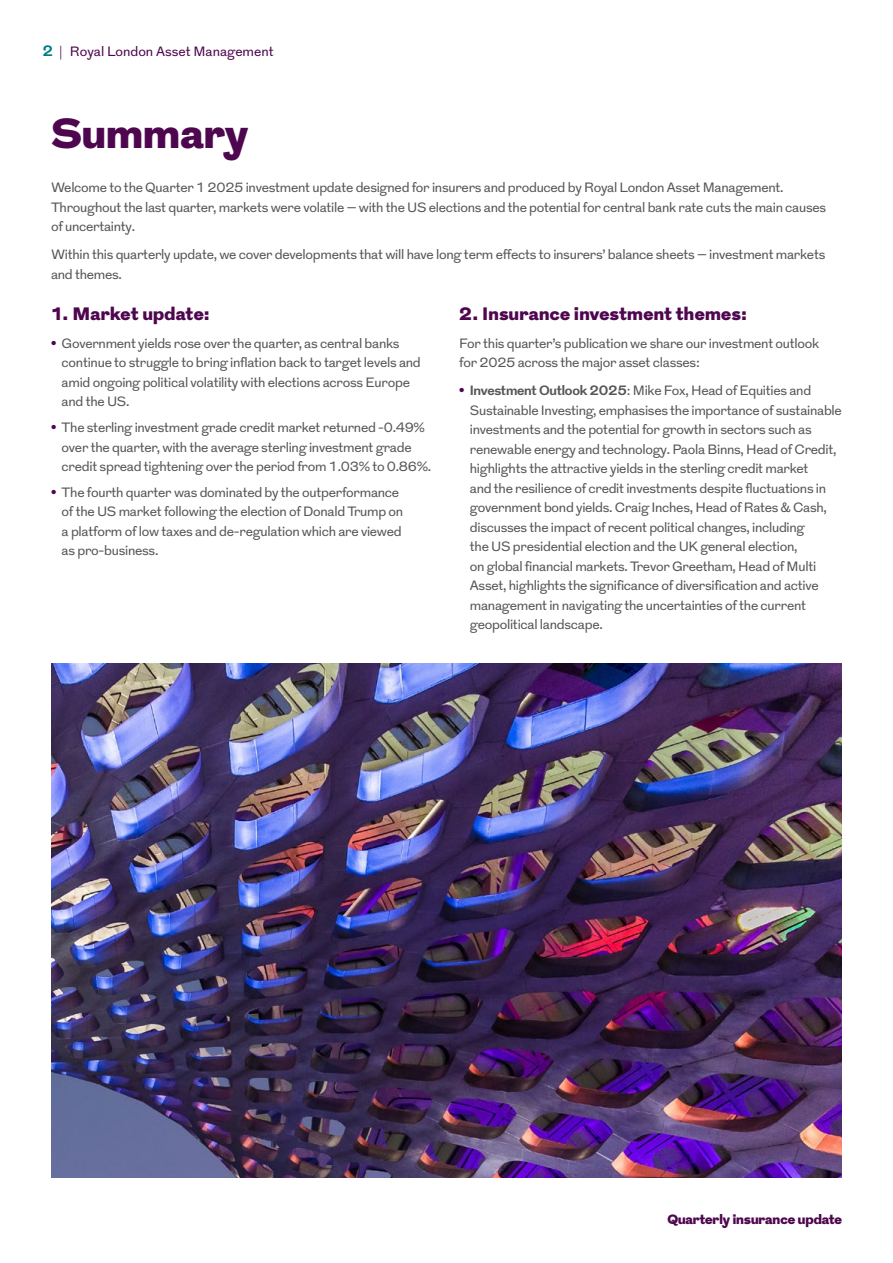
<style>
.page{position:relative;width:893px;height:1263px;background:#fff}
.page>*{position:absolute;margin:0;border:0;box-sizing:border-box;transform-origin:0 0}
.t1{font:900 42px "Grot";letter-spacing:.01em;color:#4e064f}
.t2{font:900 18px "Grot";letter-spacing:.02em;color:#4e064f}
.t3{font:13.5px/19.5px "Grot";letter-spacing:-.02em;color:#565655}
.t4{font:13.5px "Grot";color:#4e064f}
.t5{font:900 13.5px "Grot";color:#4e064f}
.s1{font-weight:700;font-size:15px;color:#007a83}
.s2{font-family:"Adobe Caslon Pro"}
.s3{font-weight:700;color:#4e064f}
.s4{font-weight:700}
</style>
<div class="page">
<img style="left:51px;top:663px;width:791px;height:515px">
<p class="t4" style="left:43px;top:42px;width:233px"><span class="s1">2</span> <span class="s2">|</span> Royal London Asset Management</p>
<h1 class="t1" style="left:51px;top:104px;width:198px">Summary</h1>
<p class="t3" style="left:51px;top:179px;width:777px">Welcome to the Quarter 1 2025 investment update designed for insurers and produced by Royal London Asset Management.<br>Throughout the last quarter, markets were volatile – with the US elections and the potential for central bank rate cuts the main causes of uncertainty.</p>
<p class="t3" style="left:51px;top:246px;width:776px">Within this quarterly update, we cover developments that will have long term effects to insurers’ balance sheets – investment markets and themes.</p>
<h2 class="t2" style="left:51px;top:301px;width:160px">1. Market update:</h2>
<p class="t3" style="left:62px;top:334px;width:361px;text-indent:-11px"><span class="s3">•</span> Government yields rose over the quarter, as central banks continue to struggle to bring inflation back to target levels and amid ongoing political volatility with elections across Europe and the US.</p>
<p class="t3" style="left:62px;top:418px;width:371px;text-indent:-11px"><span class="s3">•</span> The sterling investment grade credit market returned -0.49% over the quarter, with the average sterling investment grade credit spread tightening over the period from 1.03% to 0.86%.</p>
<p class="t3" style="left:62px;top:483px;width:343px;text-indent:-11px"><span class="s3">•</span> The fourth quarter was dominated by the outperformance of the US market following the election of Donald Trump on a platform of low taxes and de-regulation which are viewed as pro-business.</p>
<h2 class="t2" style="left:459px;top:301px;width:289px">2. Insurance investment themes:</h2>
<p class="t3" style="left:459px;top:334px;width:361px">For this quarter’s publication we share our investment outlook for 2025 across the major asset classes:</p>
<p class="t3" style="left:470px;top:381px;width:374px;text-indent:-11px"><span class="s3">•</span> <span class="s4">Investment Outlook 2025</span>: Mike Fox, Head of Equities and Sustainable Investing, emphasises the importance of sustainable investments and the potential for growth in sectors such as renewable energy and technology. Paola Binns, Head of Credit, highlights the attractive yields in the sterling credit market<br>and the resilience of credit investments despite fluctuations in government bond yields. Craig Inches, Head of Rates &amp; Cash, discusses the impact of recent political changes, including<br>the US presidential election and the UK general election,<br>on global financial markets. Trevor Greetham, Head of Multi Asset, highlights the significance of diversification and active management in navigating the uncertainties of the current geopolitical landscape.</p>
<p class="t5" style="left:667px;top:1209px;width:176px">Quarterly insurance update</p>
</div>
